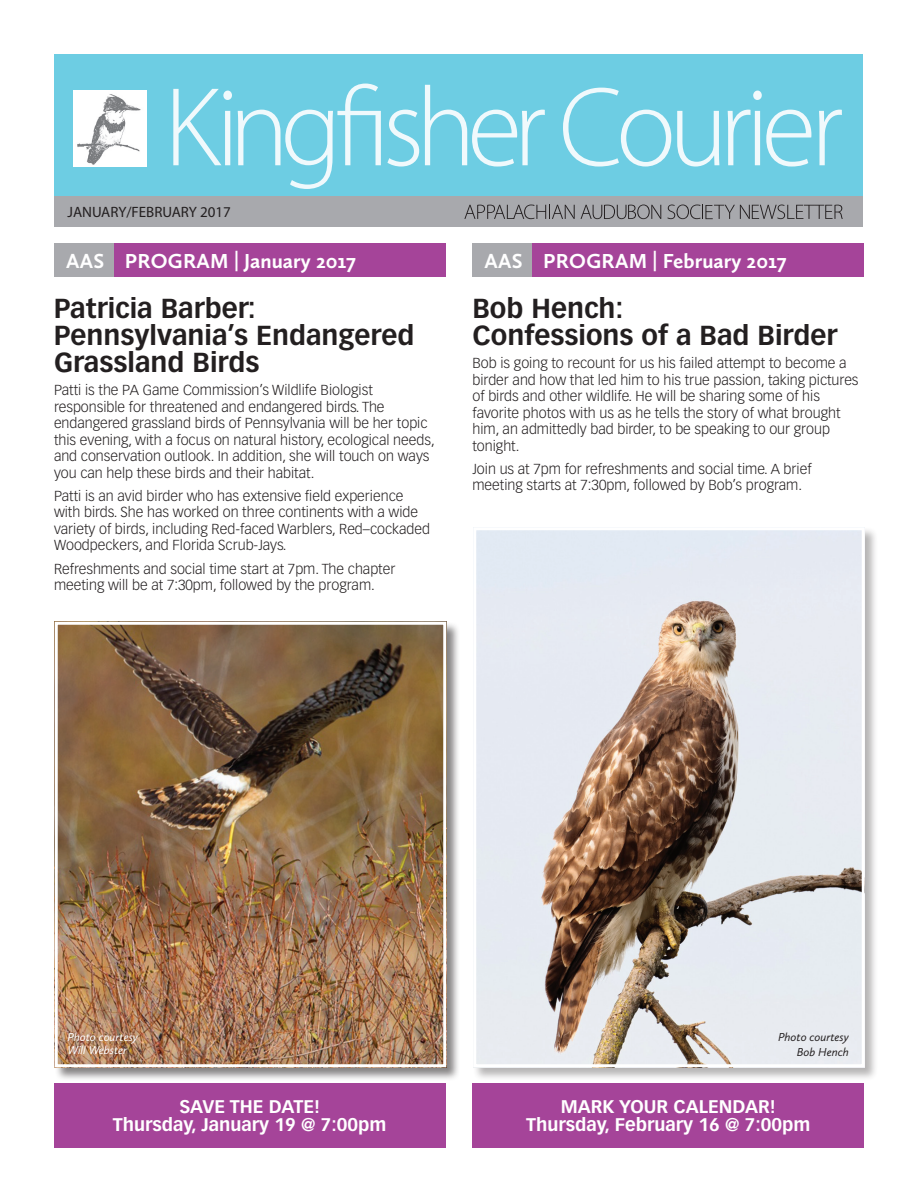
<style>
.page{position:relative;width:918px;height:1188px;background:#fff}
.page>*{position:absolute;margin:0;border:0;box-sizing:border-box;transform-origin:0 0}
.t1{font:700 27px/27px "Vectora LT Std";color:#231f20}
.t2{font:700 21px "Calluna Sans";letter-spacing:.005em;color:#fff}
.t3{font:700 18px/18px "Vectora LT Std";color:#fff;text-align:center}
.t4{font:15px "Myriad Pro";color:#231f20}
.t5{font:300 14.25px/16.5px "Vectora LT Std";color:#231f20}
.t6{font:italic 12px/13.5px "Calluna Sans";letter-spacing:-.005em;color:#fff}
.t7{font:italic 12px/15px "Calluna Sans";letter-spacing:-.005em;color:#231f20;text-align:right}
</style>
<div class="page">
<div style="left:54px;top:54px;width:808px;height:173px;background:#6dcde3"></div>
<div style="left:54px;top:196px;width:808px;height:31px;background:#a8a9ad"></div>
<svg style="left:464px;top:205px;width:111px;height:14px"></svg>
<svg style="left:581px;top:205px;width:80px;height:14px"></svg>
<svg style="left:667px;top:205px;width:176px;height:14px"></svg>
<svg style="left:563px;top:88px;width:108px;height:79px"></svg>
<svg style="left:677px;top:111px;width:42px;height:56px"></svg>
<svg style="left:728px;top:91px;width:83px;height:76px"></svg>
<svg style="left:819px;top:110px;width:23px;height:55px"></svg>
<svg style="left:173px;top:89px;width:59px;height:76px"></svg>
<svg style="left:238px;top:84px;width:143px;height:105px"></svg>
<svg style="left:387px;top:110px;width:32px;height:57px"></svg>
<svg style="left:425px;top:85px;width:120px;height:82px"></svg>
<img style="left:73px;top:90px;width:74px;height:77px">
<div style="left:54px;top:243px;width:60px;height:34px;background:#a8a9ad"></div>
<div style="left:114px;top:243px;width:332px;height:34px;background:#a54499"></div>
<div style="left:472px;top:243px;width:60px;height:34px;background:#a8a9ad"></div>
<div style="left:532px;top:243px;width:332px;height:34px;background:#a54499"></div>
<div style="left:54px;top:1083px;width:392px;height:65px;background:#a54499"></div>
<div style="left:472px;top:1083px;width:392px;height:65px;background:#a54499"></div>
<div style="left:54px;top:621px;width:406px;height:460px;background:#231f20;opacity:.55"></div>
<img style="left:59px;top:626px;width:383px;height:437px">
<div style="left:55px;top:622px;width:391px;height:445px;border:3px solid #fff"></div>
<div style="left:473px;top:527px;width:405px;height:554px;background:#231f20;opacity:.33"></div>
<img style="left:477px;top:531px;width:384px;height:532px">
<div style="left:473px;top:527px;width:392px;height:540px;border:3px solid #fff"></div>
<p class="t4" style="left:68px;top:202px;width:165px">JANUARY/FEBRUARY 2017</p>
<h2 class="t2" style="left:66px;top:248px;width:291px">AAS program | January 2017</h2>
<h2 class="t2" style="left:485px;top:248px;width:303px">AAS program | February 2017</h2>
<h1 class="t1" style="left:54px;top:295px;width:362px">Patricia Barber:<br>Pennsylvania’s Endangered<br>Grassland Birds</h1>
<p class="t5" style="left:54px;top:382px;width:382px">Patti is the PA Game Commission’s Wildlife Biologist responsible for threatened and endangered birds. The endangered grassland birds of Pennsylvania will be her topic this evening, with a focus on natural history, ecological needs, and conservation outlook. In addition, she will touch on ways you can help these birds and their habitat.</p>
<p class="t5" style="left:54px;top:488px;width:377px">Patti is an avid birder who has extensive field experience with birds. She has worked on three continents with a wide variety of birds, including Red-faced Warblers, Red–cockaded Woodpeckers, and Florida Scrub-Jays.</p>
<p class="t5" style="left:54px;top:561px;width:343px">Refreshments and social time start at 7pm. The chapter meeting will be at 7:30pm, followed by the program.</p>
<h1 class="t1" style="left:472px;top:295px;width:367px">Bob Hench:<br>Confessions of a Bad Birder</h1>
<p class="t5" style="left:472px;top:355px;width:388px">Bob is going to recount for us his failed attempt to become a birder and how that led him to his true passion, taking pictures of birds and other wildlife. He will be sharing some of his favorite photos with us as he tells the story of what brought him, an admittedly bad birder, to be speaking to our group tonight.</p>
<p class="t5" style="left:472px;top:461px;width:341px">Join us at 7pm for refreshments and social time. A brief meeting starts at 7:30pm, followed by Bob’s program.</p>
<p class="t6" style="left:67px;top:1030px;width:72px">Photo courtesy<br>Will Webster</p>
<p class="t7" style="left:778px;top:1029px;width:72px">Photo courtesy<br>Bob Hench</p>
<p class="t3" style="left:113px;top:1097px;width:275px">SAVE THE DATE!<br>Thursday, January 19 @ 7:00pm</p>
<p class="t3" style="left:526px;top:1097px;width:286px">MARK YOUR CALENDAR!<br>Thursday, February 16 @ 7:00pm</p>
</div>
